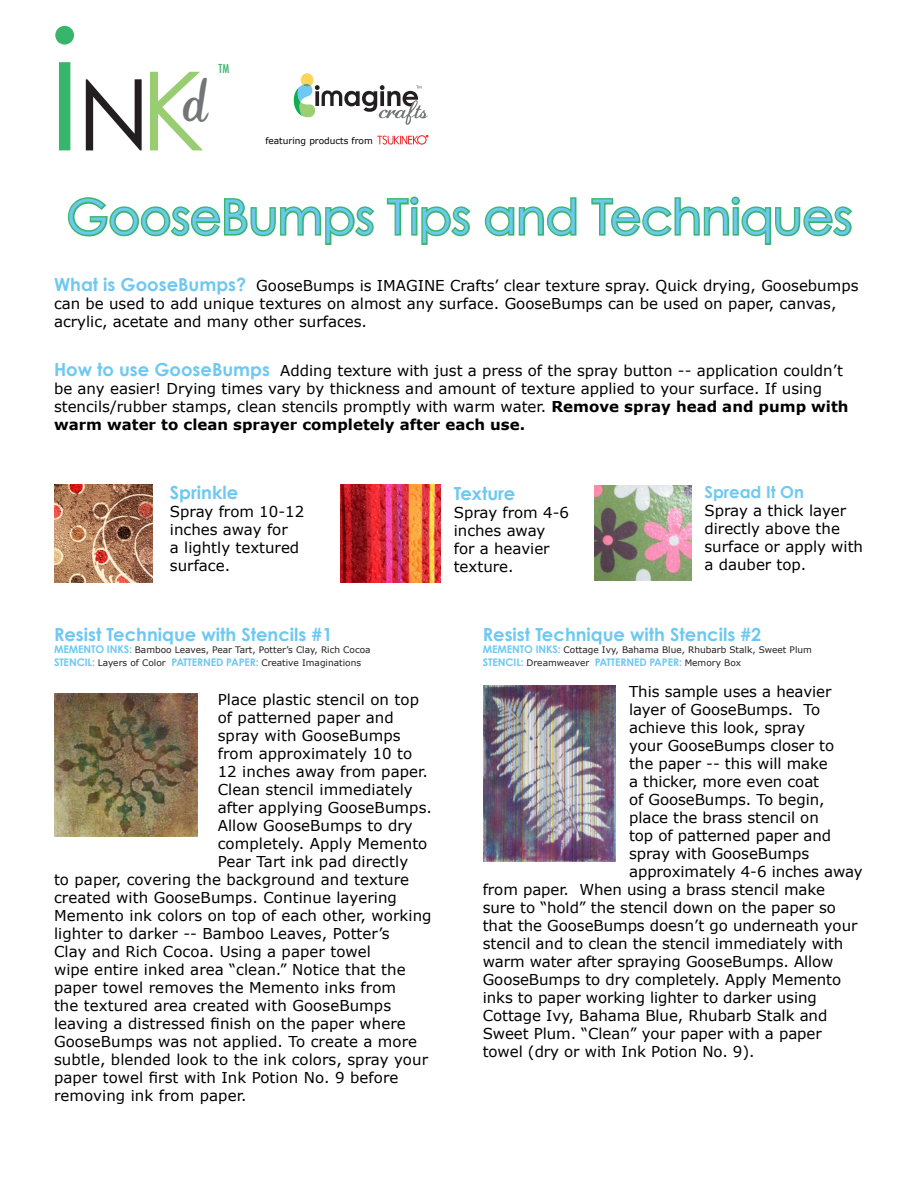
<style>
.page{position:relative;width:918px;height:1188px;background:#fff}
.page>*{position:absolute;margin:0;border:0;box-sizing:border-box;transform-origin:0 0}
.t1{font:166.05px "Century Gothic";color:#37b66b}
.t2{font:48px "Century Gothic";color:#6ec8f1}
.t3{font:700 18px "Century Gothic";color:#6ec8f1}
.t4{font:700 16.5px "Century Gothic";color:#6ec8f1}
.t5{font:15px/18px "Verdana";color:#000}
.t6{font:500 condensed 12px "Futura";color:#37b66b}
.t7{font:700 10.5px "Century Gothic";letter-spacing:-.01em;color:#6ec8f1}
.t8{font:9px/12.6px "Verdana";color:#231f20}
.t9{font:9px "Verdana";color:#000}
.s1{font-size:99px;color:#231f20}
.s2{font-size:109.5px;color:#99cd72}
.s3{font-family:"Century Gothic";font-weight:700;font-size:18px;color:#6ec8f1}
.s4{font-weight:700}
.s5{font-family:"Century Gothic";font-weight:700;font-size:10.5px;color:#6ec8f1}
.s6{font-family:"Verdana";font-weight:400;font-size:9px;color:#231f20}
</style>
<div class="page">
<svg style="left:67px;top:197px;width:308px;height:48px"></svg>
<svg style="left:386px;top:196px;width:85px;height:49px"></svg>
<svg style="left:484px;top:197px;width:93px;height:40px"></svg>
<svg style="left:591px;top:196px;width:262px;height:49px"></svg>
<img style="left:484px;top:686px;width:132px;height:175px">
<img style="left:594px;top:486px;width:97px;height:95px">
<img style="left:340px;top:485px;width:100px;height:97px">
<img style="left:55px;top:485px;width:98px;height:98px">
<img style="left:55px;top:694px;width:142px;height:142px">
<svg style="left:294px;top:73px;width:134px;height:52px"></svg>
<svg style="left:377px;top:135px;width:51px;height:10px"></svg>
<p class="t1" style="left:48px;top:-11px;width:162px">i<span class="s1">N</span><span class="s2">K</span><sup>d</sup></p>
<p class="t6" style="left:218px;top:61px;width:12px">TM</p>
<p class="t9" style="left:265px;top:135px;width:109px">featuring products from</p>
<p class="t2" style="left:67px;top:187px;width:787px">GooseBumps Tips and Techniques</p>
<p class="t5" style="left:54px;top:277px;width:806px"><span class="s3">What is GooseBumps?</span> GooseBumps is IMAGINE Crafts’ clear texture spray. Quick drying, Goosebumps can be used to add unique textures on almost any surface. GooseBumps can be used on paper, canvas, acrylic, acetate and many other surfaces.</p>
<p class="t5" style="left:54px;top:361px;width:796px"><span class="s3">How to use GooseBumps</span> Adding texture with just a press of the spray button -- application couldn’t be any easier! Drying times vary by thickness and amount of texture applied to your surface. If using stencils/rubber stamps, clean stencils promptly with warm water. <span class="s4">Remove spray head and pump with warm water to clean sprayer completely after each use.</span></p>
<p class="t3" style="left:170px;top:481px;width:70px">Sprinkle</p>
<p class="t5" style="left:170px;top:503px;width:136px">Spray from 10-12 inches away for<br>a lightly textured surface.</p>
<p class="t3" style="left:54px;top:623px;width:280px">Resist Technique with Stencils #1</p>
<p class="t8" style="left:54px;top:644px;width:318px"><span class="s5">MEMENTO INKS:</span> Bamboo Leaves, Pear Tart, Potter’s Clay, Rich Cocoa<br><span class="s5">STENCIL:</span> Layers of Color <span class="s5">PATTERNED PAPER:</span> Creative Imaginations</p>
<p class="t5" style="left:218px;top:691px;width:203px">Place plastic stencil on top</p>
<p class="t5" style="left:218px;top:709px;width:178px">of patterned paper and</p>
<p class="t5" style="left:218px;top:727px;width:185px">spray with GooseBumps</p>
<p class="t5" style="left:218px;top:745px;width:196px">from approximately 10 to</p>
<p class="t5" style="left:218px;top:763px;width:212px">12 inches away from paper.</p>
<p class="t5" style="left:218px;top:781px;width:197px">Clean stencil immediately</p>
<p class="t5" style="left:218px;top:799px;width:216px">after applying GooseBumps.</p>
<p class="t5" style="left:218px;top:817px;width:197px">Allow GooseBumps to dry</p>
<p class="t5" style="left:218px;top:835px;width:211px">completely. Apply Memento</p>
<p class="t5" style="left:218px;top:853px;width:192px">Pear Tart ink pad directly</p>
<p class="t5" style="left:54px;top:871px;width:357px">to paper, covering the background and texture</p>
<p class="t5" style="left:54px;top:889px;width:344px">created with GooseBumps. Continue layering</p>
<p class="t5" style="left:54px;top:907px;width:379px">Memento ink colors on top of each other, working</p>
<p class="t5" style="left:54px;top:925px;width:337px">lighter to darker -- Bamboo Leaves, Potter’s</p>
<p class="t5" style="left:54px;top:943px;width:319px">Clay and Rich Cocoa. Using a paper towel</p>
<p class="t5" style="left:54px;top:961px;width:353px">wipe entire inked area “clean.” Notice that the</p>
<p class="t5" style="left:54px;top:979px;width:344px">paper towel removes the Memento inks from</p>
<p class="t5" style="left:54px;top:997px;width:339px">the textured area created with GooseBumps</p>
<p class="t5" style="left:54px;top:1015px;width:353px">leaving a distressed finish on the paper where</p>
<p class="t5" style="left:54px;top:1033px;width:365px">GooseBumps was not applied. To create a more</p>
<p class="t5" style="left:54px;top:1051px;width:376px">subtle, blended look to the ink colors, spray your</p>
<p class="t5" style="left:54px;top:1069px;width:346px">paper towel first with Ink Potion No. 9 before</p>
<p class="t5" style="left:54px;top:1087px;width:194px">removing ink from paper.</p>
<p class="t3" style="left:454px;top:482px;width:63px">Texture</p>
<p class="t5" style="left:454px;top:503px;width:117px">Spray from 4-6 inches away for a heavier texture.</p>
<p class="t4" style="left:705px;top:482px;width:101px">Spread It On</p>
<p class="t5" style="left:705px;top:502px;width:160px">Spray a thick layer directly above the surface or apply with a dauber top.</p>
<p class="t3" style="left:483px;top:623px;width:280px">Resist Technique with Stencils #2</p>
<p class="t8" style="left:483px;top:644px;width:331px"><span class="s5">MEMENTO INKS:</span> Cottage Ivy, Bahama Blue, Rhubarb Stalk, Sweet Plum</p>
<p class="t7" style="left:483px;top:656px;width:260px">STENCIL: <span class="s6">Dreamweaver</span> PATTERNED PAPER: <span class="s6">Memory Box</span></p>
<p class="t5" style="left:629px;top:683px;width:204px">This sample uses a heavier</p>
<p class="t5" style="left:629px;top:701px;width:193px">layer of GooseBumps. To</p>
<p class="t5" style="left:629px;top:719px;width:178px">achieve this look, spray</p>
<p class="t5" style="left:629px;top:737px;width:207px">your GooseBumps closer to</p>
<p class="t5" style="left:629px;top:755px;width:200px">the paper -- this will make</p>
<p class="t5" style="left:629px;top:773px;width:192px">a thicker, more even coat</p>
<p class="t5" style="left:629px;top:791px;width:197px">of GooseBumps. To begin,</p>
<p class="t5" style="left:629px;top:809px;width:191px">place the brass stencil on</p>
<p class="t5" style="left:629px;top:827px;width:204px">top of patterned paper and</p>
<p class="t5" style="left:629px;top:845px;width:182px">spray with GooseBumps</p>
<p class="t5" style="left:629px;top:863px;width:235px">approximately 4-6 inches away</p>
<p class="t5" style="left:483px;top:881px;width:344px">from paper. When using a brass stencil make</p>
<p class="t5" style="left:483px;top:899px;width:355px">sure to “hold” the stencil down on the paper so</p>
<p class="t5" style="left:483px;top:917px;width:376px">that the GooseBumps doesn’t go underneath your</p>
<p class="t5" style="left:483px;top:935px;width:362px">stencil and to clean the stencil immediately with</p>
<p class="t5" style="left:483px;top:953px;width:352px">warm water after spraying GooseBumps. Allow</p>
<p class="t5" style="left:483px;top:971px;width:360px">GooseBumps to dry completely. Apply Memento</p>
<p class="t5" style="left:483px;top:989px;width:336px">inks to paper working lighter to darker using</p>
<p class="t5" style="left:483px;top:1007px;width:346px">Cottage Ivy, Bahama Blue, Rhubarb Stalk and</p>
<p class="t5" style="left:483px;top:1025px;width:341px">Sweet Plum. “Clean” your paper with a paper</p>
<p class="t5" style="left:483px;top:1043px;width:273px">towel (dry or with Ink Potion No. 9).</p>
</div>
